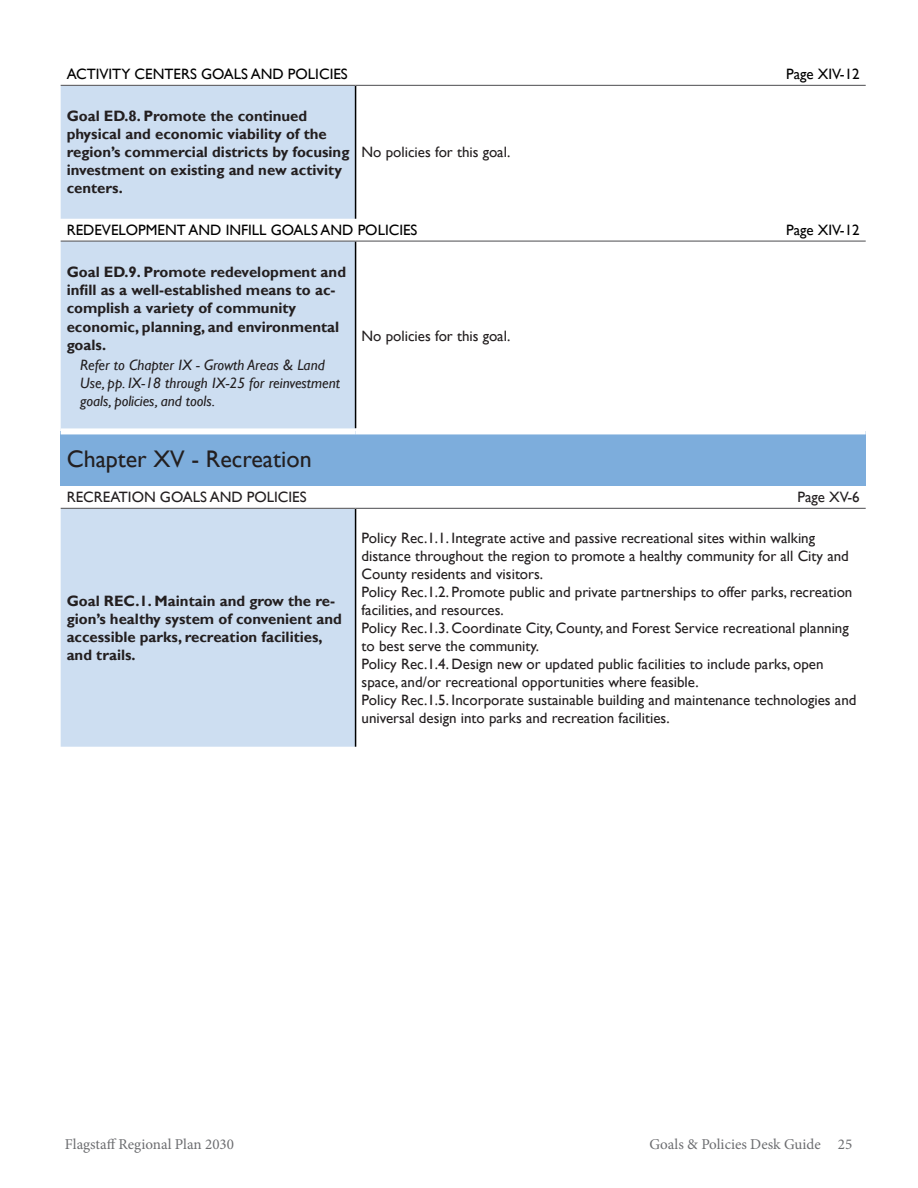
<style>
.page{position:relative;width:918px;height:1188px;background:#fff}
.page>*{position:absolute;margin:0;border:0;box-sizing:border-box;transform-origin:0 0}
.t1{font:24px "Gill Sans";color:#231f20}
.t2{font:15px/18px "Gill Sans";color:#231f20}
.t3{font:700 15px/18px "Gill Sans";color:#231f20}
.t4{font:italic 15px/18px "Gill Sans";color:#231f20}
.t5{font:15px "Gill Sans";color:#000}
.t6{font:15px "Minion Pro";color:#6c6d70}
</style>
<div class="page">
<div style="left:61px;top:86px;width:295px;height:661px;background:#cddef1"></div>
<div style="left:61px;top:431px;width:805px;height:55px;background:#7daddc"></div>
<div style="left:61px;top:486px;width:805px;height:22px;background:#fff"></div>
<hr style="left:356px;top:508px;width:510px;height:1px;background:#5f5f62">
<hr style="left:356px;top:241px;width:510px;height:1px;background:#5f5f62">
<hr style="left:356px;top:85px;width:510px;height:1px;background:#5f5f62">
<hr style="left:61px;top:85px;width:295px;height:1px;background:#5f5f62">
<hr style="left:355px;top:86px;width:1px;height:133px;background:#000">
<hr style="left:61px;top:241px;width:295px;height:1px;background:#5f5f62">
<hr style="left:355px;top:242px;width:1px;height:186px;background:#000">
<hr style="left:61px;top:508px;width:295px;height:1px;background:#5f5f62">
<hr style="left:355px;top:509px;width:1px;height:238px;background:#000">
<div style="left:61px;top:428px;width:295px;height:6px;background:#fff"></div>
<div style="left:356px;top:428px;width:510px;height:6px;background:#fff"></div>
<p class="t5" style="left:67px;top:66px;width:283px">ACTIVITY CENTERS GOALS AND POLICIES</p>
<p class="t5" style="left:786px;top:66px;width:75px">Page XIV-12</p>
<p class="t3" style="left:67px;top:108px;width:284px">Goal ED.8. Promote the continued physical and economic viability of the region’s commercial districts by focusing investment on existing and new activity centers.</p>
<p class="t2" style="left:362px;top:143px;width:150px">No policies for this goal.</p>
<p class="t5" style="left:67px;top:221px;width:352px">REDEVELOPMENT AND INFILL GOALS AND POLICIES</p>
<p class="t5" style="left:786px;top:221px;width:75px">Page XIV-12</p>
<p class="t3" style="left:67px;top:263px;width:281px">Goal ED.9. Promote redevelopment and infill as a well-established means to ac&shy;complish a variety of community</p>
<p class="t3" style="left:67px;top:319px;width:274px">economic, planning, and environmental goals.</p>
<p class="t4" style="left:80px;top:356px;width:261px">Refer to Chapter IX - Growth Areas &amp; Land<br>Use, pp. IX-18 through IX-25 for reinvestment goals, policies, and tools.</p>
<p class="t2" style="left:362px;top:328px;width:150px">No policies for this goal.</p>
<h1 class="t1" style="left:67px;top:445px;width:247px">Chapter XV - Recreation</h1>
<p class="t2" style="left:67px;top:489px;width:241px">RECREATION GOALS AND POLICIES</p>
<p class="t2" style="left:797px;top:489px;width:64px">Page XV-6</p>
<p class="t3" style="left:67px;top:592px;width:277px">Goal REC.1. Maintain and grow the re&shy;gion’s healthy system of convenient and accessible parks, recreation facilities, and trails.</p>
<p class="t2" style="left:362px;top:529px;width:496px">Policy Rec.1.1. Integrate active and passive recreational sites within walking distance throughout the region to promote a healthy community for all City and County residents and visitors.<br>Policy Rec.1.2. Promote public and private partnerships to offer parks, recreation facilities, and resources.<br>Policy Rec.1.3. Coordinate City, County, and Forest Service recreational planning to best serve the community.<br>Policy Rec.1.4. Design new or updated public facilities to include parks, open space, and/or recreational opportunities where feasible.<br>Policy Rec.1.5. Incorporate sustainable building and maintenance technologies and universal design into parks and recreation facilities.</p>
<p class="t6" style="left:65px;top:1135px;width:171px">Flagstaff Regional Plan 2030</p>
<p class="t6" style="left:649px;top:1135px;width:204px">Goals &amp; Policies Desk Guide 25</p>
</div>
